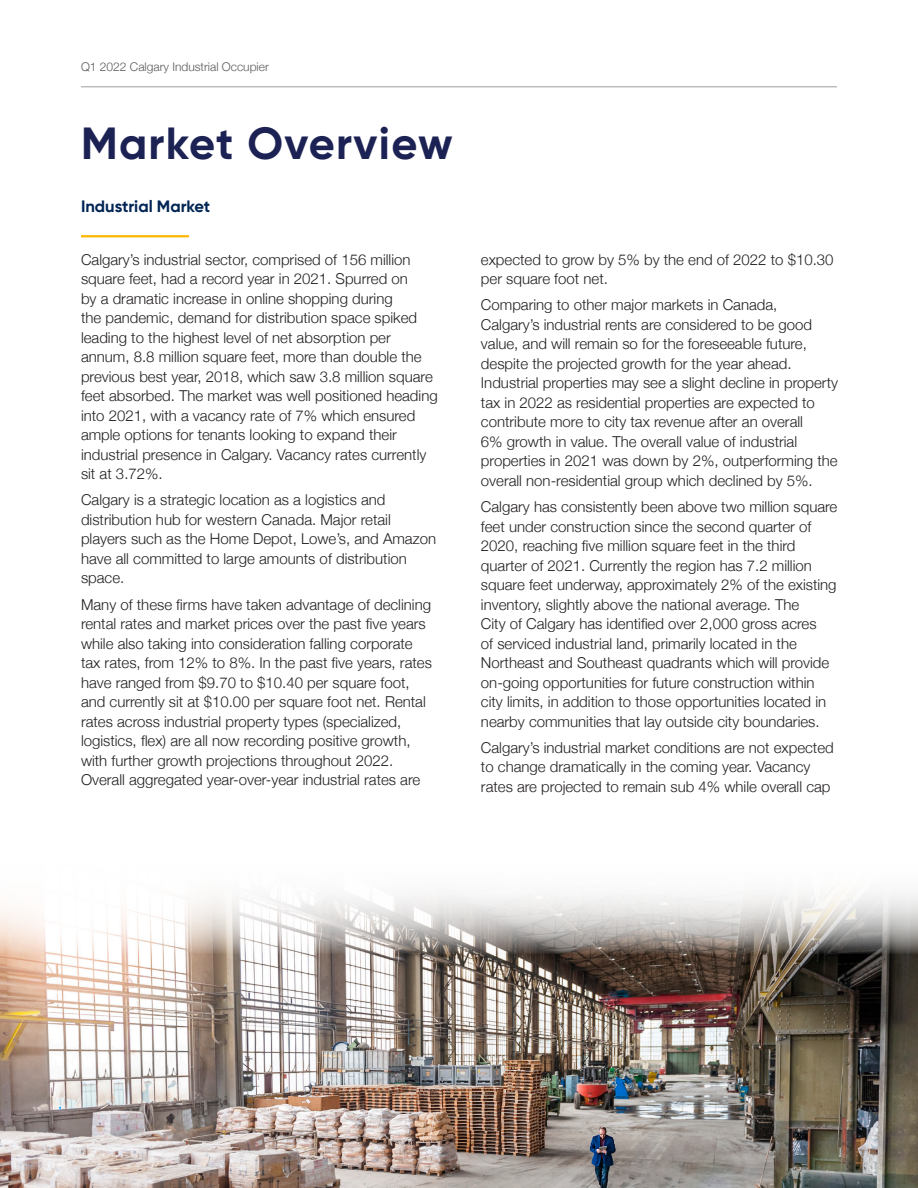
<style>
.page{position:relative;width:918px;height:1188px;background:#fff}
.page>*{position:absolute;margin:0;border:0;box-sizing:border-box;transform-origin:0 0}
.Headline_-_Large{font:700 45px "Gilroy";letter-spacing:.03em;color:#1c2253}
.t1{font:700 16.5px "Gilroy";color:#002554}
.t2{font:300 15px/19.5px "Helvetica Neue";color:#231f20}
.t3{font:300 12px "Helvetica Neue";color:#595a59}
</style>
<div class="page">
<hr style="left:81px;top:235px;width:108px;height:2px;background:#ffb600">
<hr style="left:81px;top:86px;width:756px;height:1px;background:#595a59">
<img style="left:0;top:953px;width:918px;height:235px">
<svg style="left:0;top:894px;width:918px;height:59px"></svg>
<p class="t3" style="left:81px;top:60px;width:189px">Q1 2022 Calgary Industrial Occupier</p>
<p class="Headline_-_Large" style="left:81px;top:115px;width:373px">Market Overview</p>
<p class="t1" style="left:81px;top:196px;width:131px">Industrial Market</p>
<p class="t2" style="left:81px;top:249px;width:358px">Calgary’s industrial sector, comprised of 156 million square feet, had a record year in 2021. Spurred on<br>by a dramatic increase in online shopping during<br>the pandemic, demand for distribution space spiked leading to the highest level of net absorption per annum, 8.8 million square feet, more than double the previous best year, 2018, which saw 3.8 million square feet absorbed. The market was well positioned heading into 2021, with a vacancy rate of 7% which ensured ample options for tenants looking to expand their industrial presence in Calgary. Vacancy rates currently sit at 3.72%.</p>
<p class="t2" style="left:81px;top:490px;width:357px">Calgary is a strategic location as a logistics and distribution hub for western Canada. Major retail players such as the Home Depot, Lowe’s, and Amazon have all committed to large amounts of distribution space.</p>
<p class="t2" style="left:81px;top:594px;width:352px">Many of these firms have taken advantage of declining rental rates and market prices over the past five years while also taking into consideration falling corporate tax rates, from 12% to 8%. In the past five years, rates have ranged from $9.70 to $10.40 per square foot, and currently sit at $10.00 per square foot net. Rental rates across industrial property types (specialized, logistics, flex) are all now recording positive growth, with further growth projections throughout 2022.<br>Overall aggregated year-over-year industrial rates are</p>
<p class="t2" style="left:481px;top:249px;width:354px">expected to grow by 5% by the end of 2022 to $10.30 per square foot net.</p>
<p class="t2" style="left:481px;top:295px;width:359px">Comparing to other major markets in Canada, Calgary’s industrial rents are considered to be good value, and will remain so for the foreseeable future, despite the projected growth for the year ahead.<br>Industrial properties may see a slight decline in property tax in 2022 as residential properties are expected to contribute more to city tax revenue after an overall<br>6% growth in value. The overall value of industrial properties in 2021 was down by 2%, outperforming the overall non-residential group which declined by 5%.</p>
<p class="t2" style="left:481px;top:497px;width:358px">Calgary has consistently been above two million square feet under construction since the second quarter of 2020, reaching five million square feet in the third quarter of 2021. Currently the region has 7.2 million square feet underway, approximately 2% of the existing inventory, slightly above the national average. The<br>City of Calgary has identified over 2,000 gross acres<br>of serviced industrial land, primarily located in the Northeast and Southeast quadrants which will provide on-going opportunities for future construction within city limits, in addition to those opportunities located in nearby communities that lay outside city boundaries.</p>
<p class="t2" style="left:481px;top:738px;width:354px">Calgary’s industrial market conditions are not expected to change dramatically in the coming year. Vacancy rates are projected to remain sub 4% while overall cap</p>
</div>
